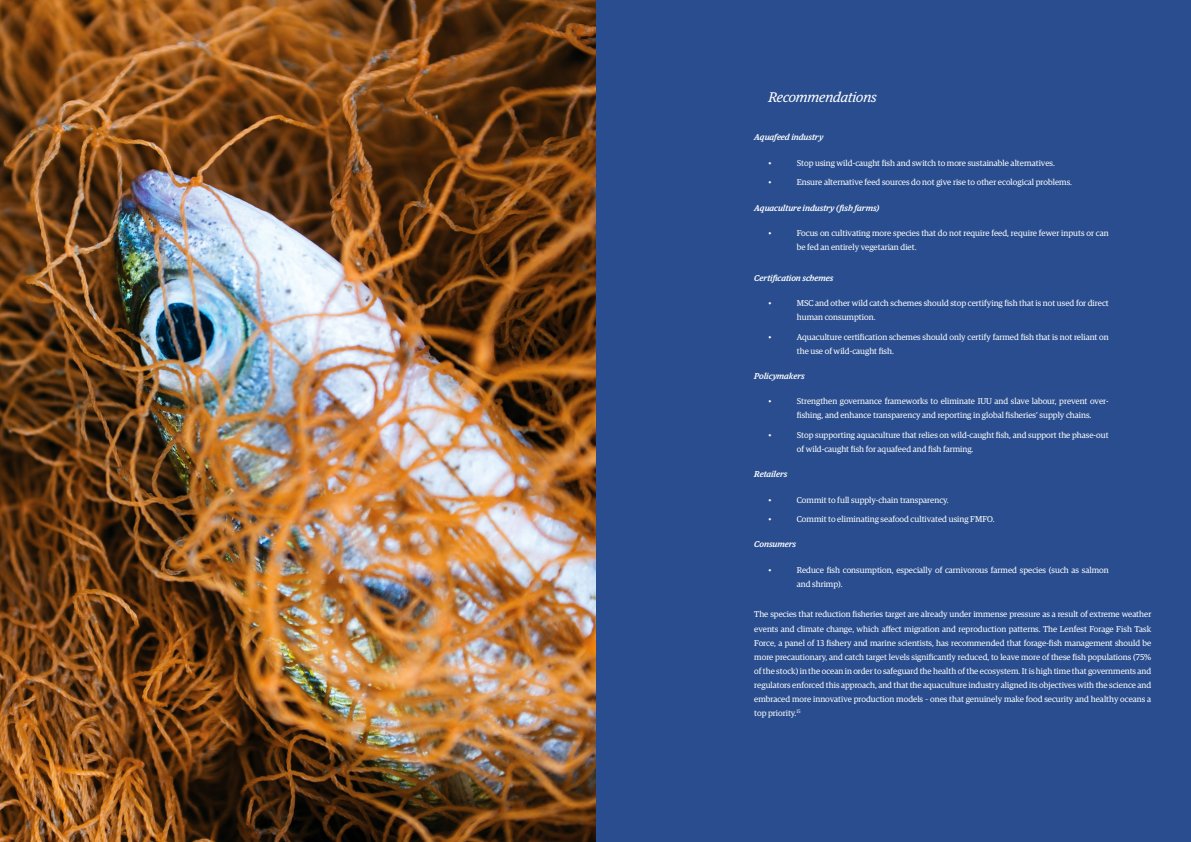
<style>
.page{position:relative;width:1191px;height:842px;background:#fff}
.page>*{position:absolute;margin:0;border:0;box-sizing:border-box;transform-origin:0 0}
.t1{font:italic 14px "Guardian Egyp";color:#fff}
.t2{font:8.5px/14px "Guardian Egyp";color:#fff}
.t3{font:italic 500 8.5px "Guardian Egyp";color:#fff}
</style>
<div class="page">
<div style="left:595px;top:0;width:596px;height:842px;background:#294d8e"></div>
<img style="left:0;top:0;width:595px;height:842px">
<h1 class="t1" style="left:768px;top:88px;width:110px">Recommendations</h1>
<p class="t3" style="left:754px;top:131px;width:70px">Aquafeed industry</p>
<p class="t2" style="left:768px;top:155px;width:5px">•</p>
<p class="t2" style="left:797px;top:155px;width:260px">Stop using wild-caught fish and switch to more sustainable alternatives.</p>
<p class="t2" style="left:768px;top:175px;width:5px">•</p>
<p class="t2" style="left:797px;top:175px;width:277px">Ensure alternative feed sources do not give rise to other ecological problems.</p>
<p class="t3" style="left:754px;top:201px;width:126px">Aquaculture industry (fish farms)</p>
<p class="t2" style="left:768px;top:225px;width:5px">•</p>
<p class="t2" style="left:797px;top:225px;width:313px">Focus on cultivating more species that do not require feed, require fewer inputs or can be fed an entirely vegetarian diet.</p>
<p class="t3" style="left:754px;top:272px;width:80px">Certification schemes</p>
<p class="t2" style="left:768px;top:296px;width:5px">•</p>
<p class="t2" style="left:797px;top:296px;width:313px">MSC and other wild catch schemes should stop certifying fish that is not used for direct human consumption.</p>
<p class="t2" style="left:768px;top:329px;width:5px">•</p>
<p class="t2" style="left:797px;top:329px;width:313px">Aquaculture certification schemes should only certify farmed fish that is not reliant on the use of wild-caught fish.</p>
<p class="t3" style="left:754px;top:370px;width:52px">Policymakers</p>
<p class="t2" style="left:768px;top:394px;width:5px">•</p>
<p class="t2" style="left:797px;top:394px;width:313px">Strengthen governance frameworks to eliminate IUU and slave labour, prevent over&shy;fishing, and enhance transparency and reporting in global fisheries’ supply chains.</p>
<p class="t2" style="left:768px;top:427px;width:5px">•</p>
<p class="t2" style="left:797px;top:427px;width:313px">Stop supporting aquaculture that relies on wild-caught fish, and support the phase-out of wild-caught fish for aquafeed and fish farming.</p>
<p class="t3" style="left:754px;top:468px;width:35px">Retailers</p>
<p class="t2" style="left:768px;top:492px;width:5px">•</p>
<p class="t2" style="left:797px;top:492px;width:153px">Commit to full supply-chain transparency.</p>
<p class="t2" style="left:768px;top:512px;width:5px">•</p>
<p class="t2" style="left:797px;top:512px;width:199px">Commit to eliminating seafood cultivated using FMFO.</p>
<p class="t3" style="left:754px;top:538px;width:43px">Consumers</p>
<p class="t2" style="left:768px;top:562px;width:5px">•</p>
<p class="t2" style="left:797px;top:562px;width:313px">Reduce fish consumption, especially of carnivorous farmed species (such as salmon and shrimp).</p>
<p class="t2" style="left:754px;top:607px;width:398px;text-align:justify">The species that reduction fisheries target are already under immense pressure as a result of extreme weather events and climate change, which affect migration and reproduction patterns. The Lenfest Forage Fish Task Force, a panel of 13 fishery and marine scientists, has recommended that forage-fish management should be more precautionary, and catch target levels significantly reduced, to leave more of these fish populations (75% of the stock) in the ocean in order to safeguard the health of the ecosystem. It is high time that governments and regulators enforced this approach, and that the aquaculture industry aligned its objectives with the science and embraced more innovative production models – ones that genuinely make food security and healthy oceans a top priority.<sup>15</sup></p>
</div>
